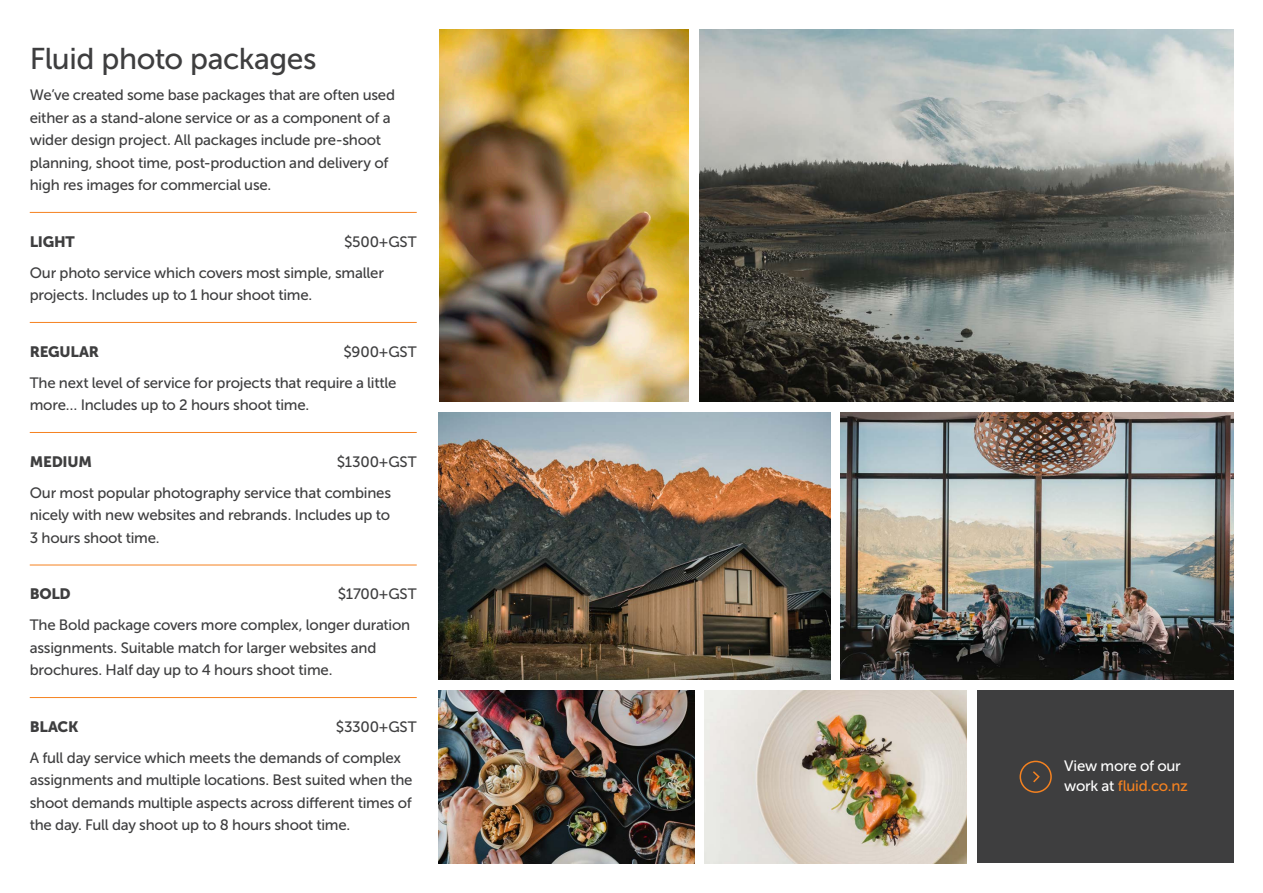
<style>
.page{position:relative;width:1263px;height:893px;background:#fff}
.page>*{position:absolute;margin:0;border:0;box-sizing:border-box;transform-origin:0 0}
.t1{font:30px "Museo Sans 500";letter-spacing:-.015em;color:#3e3e3f}
.t2{font:15px/22.5px "Museo Sans 500";letter-spacing:-.015em;color:#3e3e3f}
.t3{font:15px/19.5px "Museo Sans 500";letter-spacing:-.02em;color:#fff}
.t4{font:15px "Museo Sans 900";letter-spacing:-.015em;color:#3e3e3f}
.s1{color:#f58220}
</style>
<div class="page">
<img style="left:700px;top:30px;width:533px;height:372px">
<img style="left:438px;top:690px;width:256px;height:173px">
<img style="left:438px;top:413px;width:392px;height:267px">
<img style="left:705px;top:690px;width:261px;height:173px">
<img style="left:841px;top:413px;width:392px;height:267px">
<hr style="left:30px;top:212px;width:387px;height:1px;background:#f58220">
<hr style="left:30px;top:322px;width:387px;height:1px;background:#f58220">
<hr style="left:30px;top:432px;width:387px;height:1px;background:#f58220">
<hr style="left:30px;top:565px;width:387px;height:1px;background:#f58220">
<hr style="left:30px;top:697px;width:387px;height:1px;background:#f58220">
<div style="left:977px;top:690px;width:256px;height:173px;background:#3e3e3f"></div>
<svg style="left:1019px;top:761px;width:33px;height:32px"></svg>
<img style="left:440px;top:30px;width:249px;height:372px">
<p class="t1" style="left:30px;top:43px;width:288px">Fluid photo packages</p>
<p class="t2" style="left:30px;top:84px;width:367px">We’ve created some base packages that are often used either as a stand-alone service or as a component of a wider design project. All packages include pre-shoot planning, shoot time, post-production and delivery of high res images for commercial use.</p>
<p class="t4" style="left:30px;top:233px;width:47px">LIGHT</p>
<p class="t2" style="left:344px;top:230px;width:74px">$500+GST</p>
<p class="t2" style="left:30px;top:261px;width:356px">Our photo service which covers most simple, smaller projects. Includes up to 1 hour shoot time.</p>
<p class="t4" style="left:30px;top:343px;width:71px">REGULAR</p>
<p class="t2" style="left:344px;top:340px;width:75px">$900+GST</p>
<p class="t2" style="left:30px;top:371px;width:368px">The next level of service for projects that require a little more… Includes up to 2 hours shoot time.</p>
<p class="t4" style="left:30px;top:453px;width:64px">MEDIUM</p>
<p class="t2" style="left:337px;top:450px;width:81px">$1300+GST</p>
<p class="t2" style="left:30px;top:481px;width:363px;text-align:justify">Our most popular photography service that combines nicely with new websites and rebrands. Includes up to 3 hours shoot time.</p>
<p class="t4" style="left:30px;top:586px;width:42px">BOLD</p>
<p class="t2" style="left:338px;top:583px;width:80px">$1700+GST</p>
<p class="t2" style="left:30px;top:614px;width:382px">The Bold package covers more complex, longer duration assignments. Suitable match for larger websites and brochures. Half day up to 4 hours shoot time.</p>
<p class="t4" style="left:30px;top:718px;width:50px">BLACK</p>
<p class="t2" style="left:336px;top:716px;width:82px">$3300+GST</p>
<p class="t2" style="left:30px;top:747px;width:384px">A full day service which meets the demands of complex assignments and multiple locations. Best suited when the shoot demands multiple aspects across different times of the day. Full day shoot up to 8 hours shoot time.</p>
<p class="t3" style="left:1064px;top:756px;width:125px">View more of our work at <span class="s1">fluid.co.nz</span></p>
</div>
